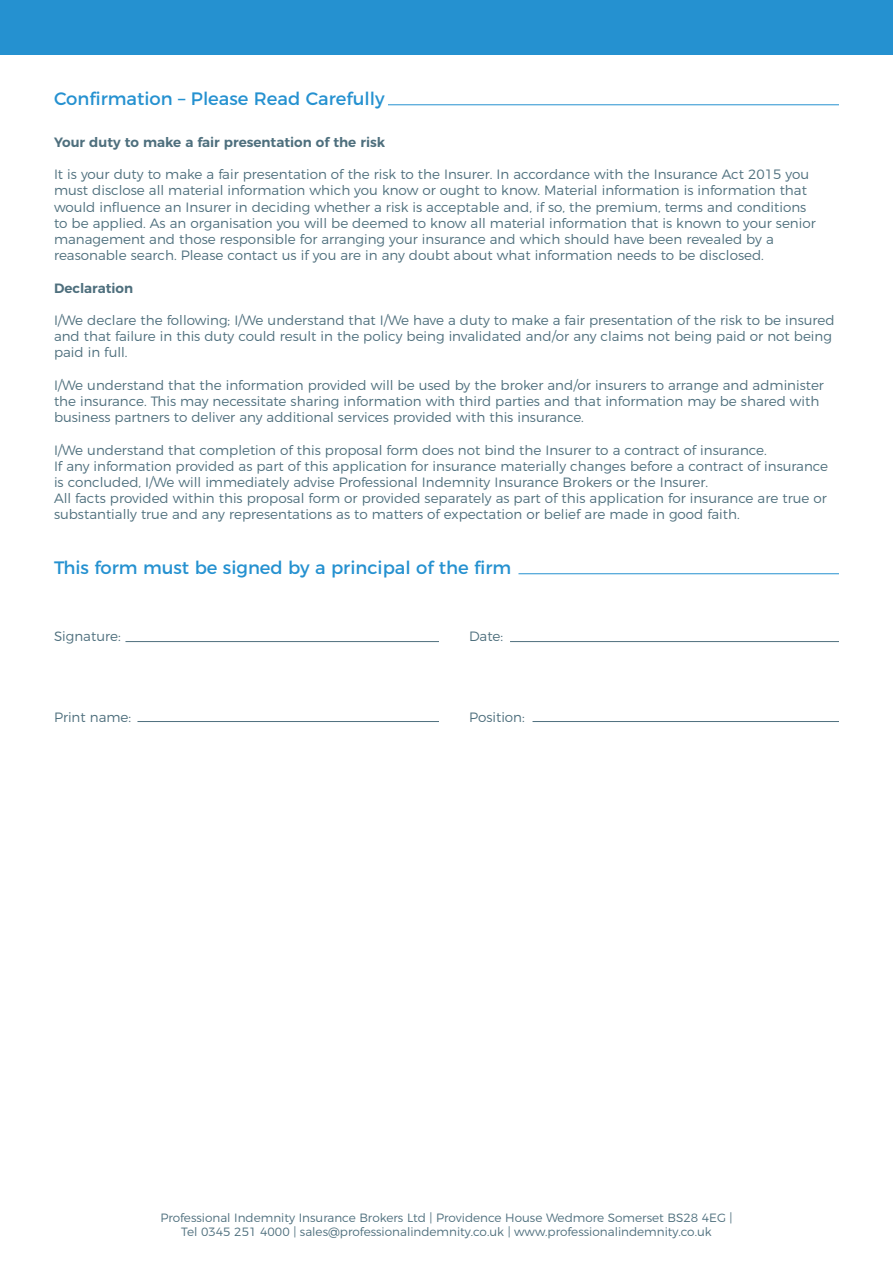
<style>
.page{position:relative;width:893px;height:1263px;background:#fff}
.page>*{position:absolute;margin:0;border:0;box-sizing:border-box;transform-origin:0 0}
.t1{font:18px "Montserrat";color:#2591d0}
.t2{font:300 13.5px/16.2px "Montserrat";color:#4e6f7d}
.t3{font:600 13.5px "Montserrat";color:#4e6f7d}
.t4{font:300 12px/14.4px "Montserrat";color:#4e6f7d;text-align:center}
</style>
<div class="page">
<div style="left:0;top:0;width:893px;height:54px;background:#2591d0"></div>
<hr style="left:388px;top:104px;width:451px;height:1px;background:#2591d0">
<hr style="left:518px;top:573px;width:321px;height:1px;background:#2591d0">
<hr style="left:510px;top:641px;width:329px;height:1px;background:#4e6f7d">
<hr style="left:125px;top:641px;width:314px;height:1px;background:#4e6f7d">
<hr style="left:532px;top:721px;width:307px;height:1px;background:#4e6f7d">
<hr style="left:137px;top:721px;width:302px;height:1px;background:#4e6f7d">
<h1 class="t1" style="left:54px;top:84px;width:332px">Confirmation – Please Read Carefully</h1>
<p class="t3" style="left:54px;top:131px;width:333px">Your duty to make a fair presentation of the risk</p>
<p class="t2" style="left:54px;top:165px;width:763px">It is your duty to make a fair presentation of the risk to the Insurer. In accordance with the Insurance Act 2015 you must disclose all material information which you know or ought to know. Material information is information that would influence an Insurer in deciding whether a risk is acceptable and, if so, the premium, terms and conditions to be applied. As an organisation you will be deemed to know all material information that is known to your senior management and those responsible for arranging your insurance and which should have been revealed by a reasonable search. Please contact us if you are in any doubt about what information needs to be disclosed.</p>
<p class="t3" style="left:54px;top:277px;width:81px">Declaration</p>
<p class="t2" style="left:54px;top:311px;width:782px">I/We declare the following; I/We understand that I/We have a duty to make a fair presentation of the risk to be insured and that failure in this duty could result in the policy being invalidated and/or any claims not being paid or not being paid in full.</p>
<p class="t2" style="left:54px;top:376px;width:771px">I/We understand that the information provided will be used by the broker and/or insurers to arrange and administer the insurance. This may necessitate sharing information with third parties and that information may be shared with business partners to deliver any additional services provided with this insurance.</p>
<p class="t2" style="left:54px;top:440px;width:776px">I/We understand that completion of this proposal form does not bind the Insurer to a contract of insurance.<br>If any information provided as part of this application for insurance materially changes before a contract of insurance is concluded, I/We will immediately advise Professional Indemnity Insurance Brokers or the Insurer.<br>All facts provided within this proposal form or provided separately as part of this application for insurance are true or substantially true and any representations as to matters of expectation or belief are made in good faith.</p>
<h1 class="t1" style="left:54px;top:553px;width:459px">This form must be signed by a principal of the firm</h1>
<p class="t2" style="left:54px;top:627px;width:68px">Signature:</p>
<p class="t2" style="left:54px;top:708px;width:79px">Print name:</p>
<p class="t2" style="left:469px;top:627px;width:36px">Date:</p>
<p class="t2" style="left:469px;top:708px;width:57px">Position:</p>
<p class="t4" style="left:160px;top:1209px;width:574px">Professional Indemnity Insurance Brokers Ltd | Providence House Wedmore Somerset BS28 4EG |<br>Tel 0345 251 4000 | sales@professionalindemnity.co.uk | www.professionalindemnity.co.uk</p>
</div>
